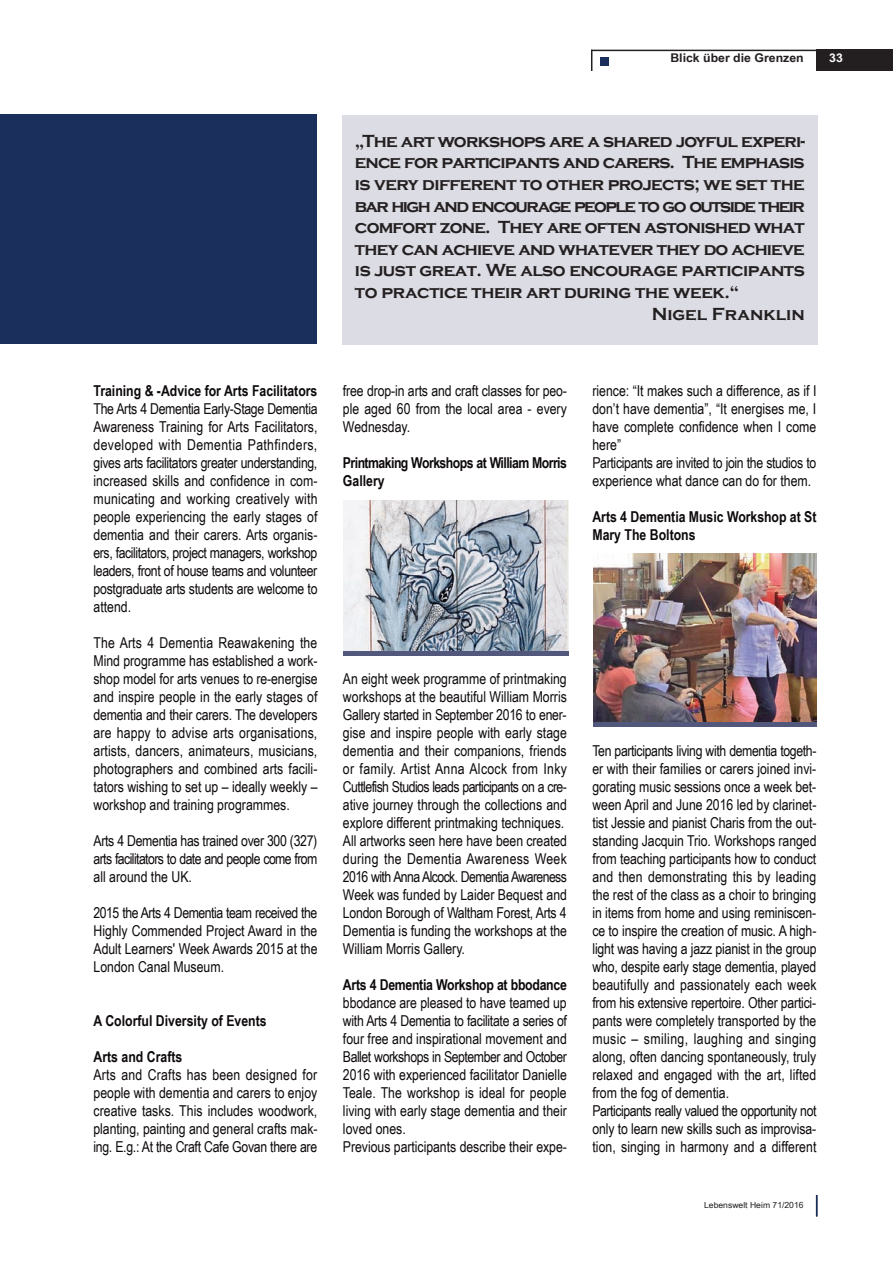
<style>
.page{position:relative;width:893px;height:1263px;background:#fff}
.page>*{position:absolute;margin:0;border:0;box-sizing:border-box;transform-origin:0 0}
.t1{font:700 18px "Copperplate Gothic";letter-spacing:-.045em;color:#231f20}
.t2{font:700 18px "Copperplate Gothic";letter-spacing:-.085em;color:#231f20}
.t3{font:700 18px "Copperplate Gothic";letter-spacing:-.025em;color:#231f20}
.t4{font:700 18px "Copperplate Gothic";letter-spacing:-.02em;color:#231f20}
.t5{font:700 18px "Copperplate Gothic";color:#231f20}
.t6{font:15px/18px "Arial Narrow";color:#0d090a;text-align:justify}
.t7{font:700 15px/18px "Arial Narrow";letter-spacing:-.005em;color:#0d090a}
.t8{font:700 15px/18px "Arial Narrow";letter-spacing:-.035em;color:#0d090a}
.t9{font:700 12px "Arial Narrow";color:#231f20;scale:1.25 1}
.t10{font:700 12px "Arial Narrow";color:#fff;scale:1.25 1}
.t11{font:8.4px "Arial Narrow";color:#231f20;scale:1.25 1}
</style>
<div class="page">
<div style="left:816px;top:50px;width:77px;height:21px;background:#231f20"></div>
<hr style="left:591px;top:50px;width:256px;height:1px;background:#231f20">
<svg style="left:591px;top:51px;width:1px;height:20px"></svg>
<div style="left:600px;top:57px;width:9px;height:8px;background:#1a2f5c"></div>
<svg style="left:816px;top:1195px;width:1px;height:21px"></svg>
<div style="left:0;top:115px;width:317px;height:229px;background:#1a2f5c"></div>
<div style="left:593px;top:602px;width:224px;height:125px;background:linear-gradient(to right,#52587c,#52587c)"></div>
<img style="left:593px;top:553px;width:224px;height:168px">
<svg style="left:343px;top:650px;width:225px;height:5px"></svg>
<img style="left:343px;top:500px;width:225px;height:150px">
<div style="left:342px;top:115px;width:475px;height:229px;background:#dcdce4"></div>
<p class="t9" style="left:670px;top:51px;width:108px">Blick über die Grenzen</p>
<p class="t10" style="left:829px;top:51px;width:12px">33</p>
<p class="t1" style="left:355px;top:131px;width:451px">„The art workshops are a shared joyful experi-</p>
<p class="t1" style="left:355px;top:152px;width:451px">ence for participants and carers. The emphasis</p>
<p class="t1" style="left:355px;top:174px;width:451px">is very different to other projects; we set the</p>
<p class="t2" style="left:355px;top:196px;width:451px">bar high and encourage people to go outside their</p>
<p class="t1" style="left:355px;top:217px;width:451px">comfort zone. They are often astonished what</p>
<p class="t1" style="left:355px;top:239px;width:451px">they can achieve and whatever they do achieve</p>
<p class="t3" style="left:355px;top:260px;width:451px">is just great. We also encourage participants</p>
<p class="t4" style="left:355px;top:282px;width:386px">to practice their art during the week.“</p>
<p class="t5" style="left:652px;top:304px;width:155px">Nigel Franklin</p>
<p class="t7" style="left:94px;top:382px;width:225px">Training &amp; -Advice for Arts Facilitators</p>
<p class="t6" style="left:94px;top:400px;width:226px">The Arts 4 Dementia Early-Stage Dementia Awareness Training for Arts Facilitators, developed with Dementia Pathfinders, gives arts facilitators greater understanding, increased skills and confidence in com&shy;municating and working creatively with people experiencing the early stages of dementia and their carers. Arts organis&shy;ers, facilitators, project managers, workshop leaders, front of house teams and volunteer postgraduate arts students are welcome to attend.</p>
<p class="t6" style="left:94px;top:634px;width:226px">The Arts 4 Dementia Reawakening the Mind programme has established a work&shy;shop model for arts venues to re-energise and inspire people in the early stages of dementia and their carers. The developers are happy to advise arts organisations, artists, dancers, animateurs, musicians, photographers and combined arts facili&shy;tators wishing to set up – ideally weekly – workshop and training programmes.</p>
<p class="t6" style="left:94px;top:832px;width:225px">Arts 4 Dementia has trained over 300 (327) arts facilitators to date and people come from all around the UK.</p>
<p class="t6" style="left:94px;top:904px;width:226px">2015 the Arts 4 Dementia team received the Highly Commended Project Award in the Adult Learners' Week Awards 2015 at the London Canal Museum.</p>
<p class="t7" style="left:94px;top:1012px;width:175px">A Colorful Diversity of Events</p>
<p class="t7" style="left:94px;top:1048px;width:90px">Arts and Crafts</p>
<p class="t6" style="left:93px;top:1066px;width:226px">Arts and Crafts has been designed for people with dementia and carers to enjoy creative tasks. This includes woodwork, planting, painting and general crafts mak&shy;ing. E.g.: At the Craft Cafe Govan there are</p>
<p class="t6" style="left:343px;top:382px;width:226px">free drop-in arts and craft classes for peo&shy;ple aged 60 from the local area - every Wednesday.</p>
<p class="t8" style="left:343px;top:454px;width:225px">Printmaking Workshops at William Morris<br>Gallery</p>
<p class="t6" style="left:343px;top:670px;width:226px;text-align:left">An eight week programme of printmaking workshops at the beautiful William Morris Gallery started in September 2016 to ener&shy;gise and inspire people with early stage dementia and their companions, friends or family. Artist Anna Alcock from Inky Cuttlefish Studios leads participants on a cre&shy;ative journey through the collections and explore different printmaking techniques.<br>All artworks seen here have been created during the Dementia Awareness Week 2016 with Anna Alcock. Dementia Awareness Week was funded by Laider Bequest and London Borough of Waltham Forest, Arts 4<br>Dementia is funding the workshops at the William Morris Gallery.</p>
<p class="t7" style="left:343px;top:976px;width:225px">Arts 4 Dementia Workshop at bbodance</p>
<p class="t6" style="left:343px;top:994px;width:226px;text-align:left">bbodance are pleased to have teamed up with Arts 4 Dementia to facilitate a series of four free and inspirational movement and Ballet workshops in September and October 2016 with experienced facilitator Danielle Teale. The workshop is ideal for people living with early stage dementia and their loved ones.<br>Previous participants describe their expe-</p>
<p class="t6" style="left:592px;top:382px;width:226px;text-align:left">rience: “It makes such a difference, as if I don’t have dementia”, “It energises me, I have complete confidence when I come here”<br>Participants are invited to join the studios to experience what dance can do for them.</p>
<p class="t7" style="left:592px;top:508px;width:226px">Arts 4 Dementia Music Workshop at St<br>Mary The Boltons</p>
<p class="t6" style="left:592px;top:742px;width:226px;text-align:left">Ten participants living with dementia togeth&shy;er with their families or carers joined invi - gorating music sessions once a week bet - ween April and June 2016 led by clarinet&shy;tist Jes sie and pianist Charis from the out&shy;standing Jacquin Trio. Workshops ranged from teaching participants how to conduct and then demonstrating this by leading the rest of the class as a choir to bringing in items from home and using reminiscen - ce to in spire the creation of music. A high&shy;light was having a jazz pianist in the group who, despite early stage dementia, played beautifully and passionately each week from his extensive repertoire. Other partici - pants were completely transported by the music – smiling, laughing and singing along, often dancing spontaneously, truly relaxed and engaged with the art, lifted from the fog of dementia.<br>Participants really valued the opportunity not only to learn new skills such as improvisa&shy;tion, singing in harmony and a different</p>
<p class="t11" style="left:704px;top:1200px;width:81px">Lebenswelt Heim 71/2016</p>
</div>
